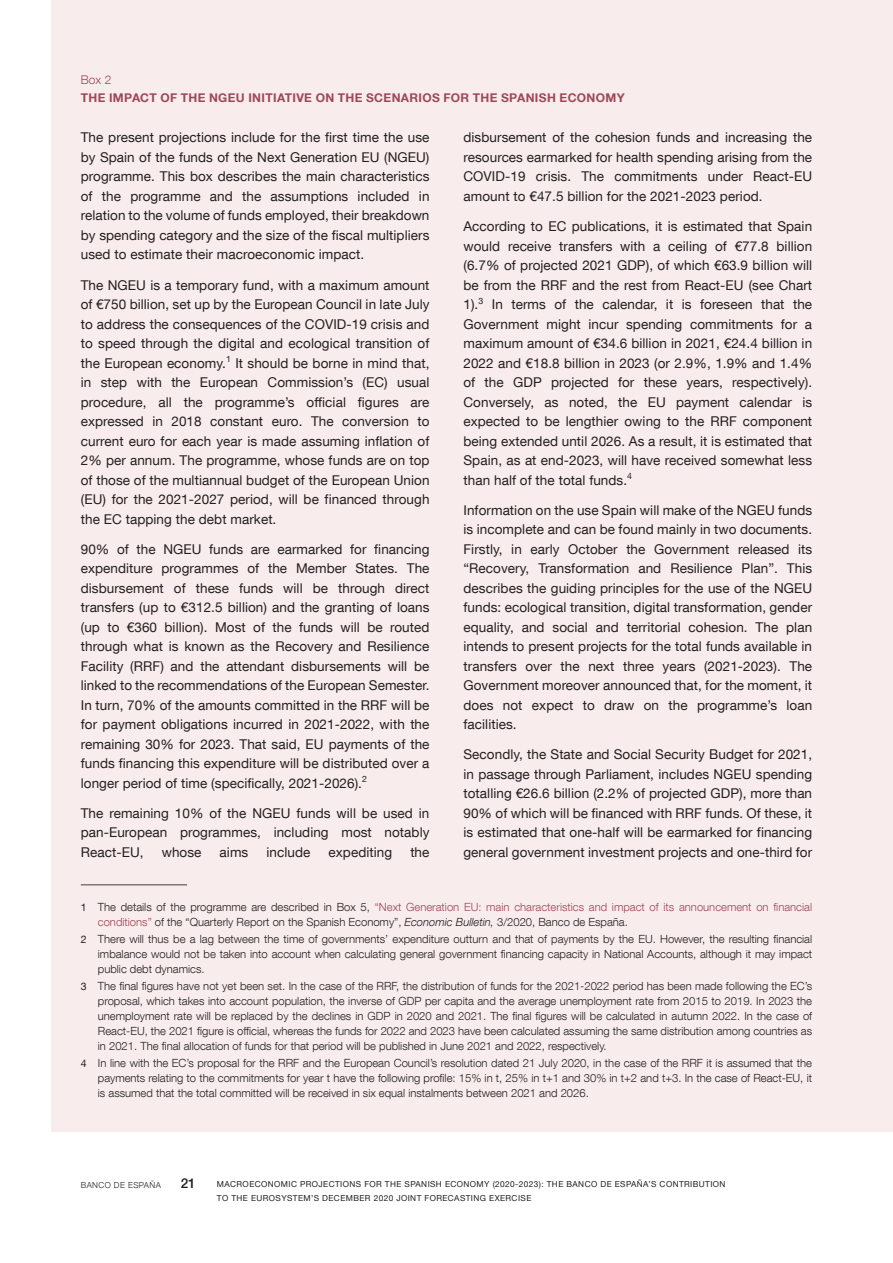
<style>
.page{position:relative;width:893px;height:1263px;background:#fff}
.page>*{position:absolute;margin:0;border:0;box-sizing:border-box;transform-origin:0 0}
.Texto_recuadro{font:13.5px/19.5px "Bd E Neue Helvetica";letter-spacing:.005em;color:#231f20;text-align:justify}
.t1{font:500 13.5px "Bd E Neue Helvetica";color:#231f20}
.Título_recuadro{font:700 12px "Bd E Neue Helvetica";letter-spacing:.03em;color:#9d4855}
.Numero_recuadro{font:300 12px "Bd E Neue Helvetica";color:#9d4855}
.Citas_recuadro{font:300 11.25px/15px "Bd E Neue Helvetica";color:#231f20;text-align:justify}
.t2{font:8.25px/13.5px "Bd E Neue Helvetica";letter-spacing:.05em;color:#231f20}
.t3{font:300 8.25px "Bd E Neue Helvetica";letter-spacing:.05em;color:#231f20}
.s1{font-weight:400;font-size:10.5px}
.s2{color:#9d4855}
.s3{font-style:italic}
</style>
<div class="page">
<div style="left:51px;top:0;width:842px;height:1131px;background:#f9eced"></div>
<hr style="left:81px;top:884px;width:106px;height:1px;background:#3e3e3f">
<p class="Numero_recuadro" style="left:81px;top:72px;width:32px">Box 2</p>
<p class="Título_recuadro" style="left:81px;top:90px;width:545px">THE IMPACT OF THE NGEU INITIATIVE ON THE SCENARIOS FOR THE SPANISH ECONOMY</p>
<p class="Texto_recuadro" style="left:81px;top:128px;width:350px">The present projections include for the first time the use by Spain of the funds of the Next Generation EU (NGEU) programme. This box describes the main characteristics of the programme and the assumptions included in relation to the volume of funds employed, their breakdown by spending category and the size of the fiscal multipliers used to estimate their macroeconomic impact.</p>
<p class="Texto_recuadro" style="left:81px;top:275px;width:350px">The NGEU is a temporary fund, with a maximum amount of €750 billion, set up by the European Council in late July to address the consequences of the COVID‑19 crisis and to speed through the digital and ecological transition of the European economy.<sup>1</sup> It should be borne in mind that, in step with the European Commission’s (EC) usual procedure, all the programme’s official figures are expressed in 2018 constant euro. The conversion to current euro for each year is made assuming inflation of 2% per annum. The programme, whose funds are on top of those of the multiannual budget of the European Union (EU) for the 2021‑2027 period, will be financed through the EC tapping the debt market.</p>
<p class="Texto_recuadro" style="left:81px;top:539px;width:350px">90% of the NGEU funds are earmarked for financing expenditure programmes of the Member States. The disbursement of these funds will be through direct transfers (up to €312.5 billion) and the granting of loans (up to €360 billion). Most of the funds will be routed through what is known as the Recovery and Resilience Facility (RRF) and the attendant disbursements will be linked to the recommendations of the European Semester.<br>In turn, 70% of the amounts committed in the RRF will be for payment obligations incurred in 2021‑2022, with the remaining 30% for 2023. That said, EU payments of the funds financing this expenditure will be distributed over a longer period of time (specifically, 2021-2026).<sup>2</sup></p>
<p class="Texto_recuadro" style="left:81px;top:803px;width:350px">The remaining 10% of the NGEU funds will be used in pan-European programmes, including most notably React‑EU,</p>
<p class="Texto_recuadro" style="left:162px;top:842px;width:41px">whose</p>
<p class="Texto_recuadro" style="left:220px;top:842px;width:30px">aims</p>
<p class="Texto_recuadro" style="left:266px;top:842px;width:45px">include</p>
<p class="Texto_recuadro" style="left:329px;top:842px;width:65px">expediting</p>
<p class="Texto_recuadro" style="left:410px;top:842px;width:21px">the</p>
<p class="Texto_recuadro" style="left:463px;top:128px;width:350px">disbursement of the cohesion funds and increasing the resources earmarked for health spending arising from the COVID‑19 crisis. The commitments under React‑EU amount to €47.5 billion for the 2021‑2023 period.</p>
<p class="Texto_recuadro" style="left:463px;top:216px;width:350px">According to EC publications, it is estimated that Spain would receive transfers with a ceiling of €77.8 billion (6.7% of projected 2021 GDP), of which €63.9 billion will be from the RRF and the rest from React‑EU (see Chart 1).<sup>3</sup> In terms of the calendar, it is foreseen that the Government might incur spending commitments for a maximum amount of €34.6 billion in 2021, €24.4 billion in 2022 and €18.8 billion in 2023 (or 2.9%, 1.9% and 1.4% of the GDP projected for these years, respectively).<br>Conversely, as noted, the EU payment calendar is expected to be lengthier owing to the RRF component being extended until 2026. As a result, it is estimated that Spain, as at end-2023, will have received somewhat less than half of the total funds.<sup>4</sup></p>
<p class="Texto_recuadro" style="left:463px;top:500px;width:350px">Information on the use Spain will make of the NGEU funds is incomplete and can be found mainly in two documents.<br>Firstly, in early October the Government released its “Recovery, Transformation and Resilience Plan”. This describes the guiding principles for the use of the NGEU funds: ecological transition, digital transformation, gender equality, and social and territorial cohesion. The plan intends to present projects for the total funds available in transfers over the next three years (2021‑2023). The Government moreover announced that, for the moment, it does not expect to draw on the programme’s loan facilities.</p>
<p class="Texto_recuadro" style="left:463px;top:744px;width:350px">Secondly, the State and Social Security Budget for 2021, in passage through Parliament, includes NGEU spending totalling €26.6 billion (2.2% of projected GDP), more than 90% of which will be financed with RRF funds. Of these, it is estimated that one-half will be earmarked for financing general government investment projects and one-third for</p>
<p class="Citas_recuadro" style="left:98px;top:899px;width:716px;text-indent:-17px"><span class="s1">1</span> The details of the programme are described in Box 5, <span class="s2">“Next Generation EU: main characteristics and impact of its announcement on financial conditions”</span> of the “Quarterly Report on the Spanish Economy”, <span class="s3">Economic Bulletin,</span> 3/2020, Banco de España.</p>
<p class="Citas_recuadro" style="left:98px;top:931px;width:716px;text-indent:-17px"><span class="s1">2</span> There will thus be a lag between the time of governments’ expenditure outturn and that of payments by the EU. However, the resulting financial imbalance would not be taken into account when calculating general government financing capacity in National Accounts, although it may impact public debt dynamics.</p>
<p class="Citas_recuadro" style="left:98px;top:978px;width:716px;text-indent:-17px"><span class="s1">3</span> The final figures have not yet been set. In the case of the RRF, the distribution of funds for the 2021‑2022 period has been made following the EC’s proposal, which takes into account population, the inverse of GDP per capita and the average unemployment rate from 2015 to 2019. In 2023 the unemployment rate will be replaced by the declines in GDP in 2020 and 2021. The final figures will be calculated in autumn 2022. In the case of React‑EU, the 2021 figure is official, whereas the funds for 2022 and 2023 have been calculated assuming the same distribution among countries as in 2021. The final allocation of funds for that period will be published in June 2021 and 2022, respectively.</p>
<p class="Citas_recuadro" style="left:98px;top:1055px;width:716px;text-indent:-17px"><span class="s1">4</span> In line with the EC’s proposal for the RRF and the European Council’s resolution dated 21 July 2020, in the case of the RRF it is assumed that the payments relating to the commitments for year t have the following profile: 15% in t, 25% in t+1 and 30% in t+2 and t+3. In the case of React-EU, it is assumed that the total committed will be received in six equal instalments between 2021 and 2026.</p>
<p class="t3" style="left:81px;top:1180px;width:82px">BANCO DE ESPAÑA</p>
<p class="t1" style="left:181px;top:1175px;width:16px">21</p>
<p class="t2" style="left:217px;top:1177px;width:510px">MACROECONOMIC PROJECTIONS FOR THE SPANISH ECONOMY (2020-2023): THE BANCO DE ESPAÑA’S CONTRIBUTION<br>TO THE EUROSYSTEM’S DECEMBER 2020 JOINT FORECASTING EXERCISE</p>
</div>
